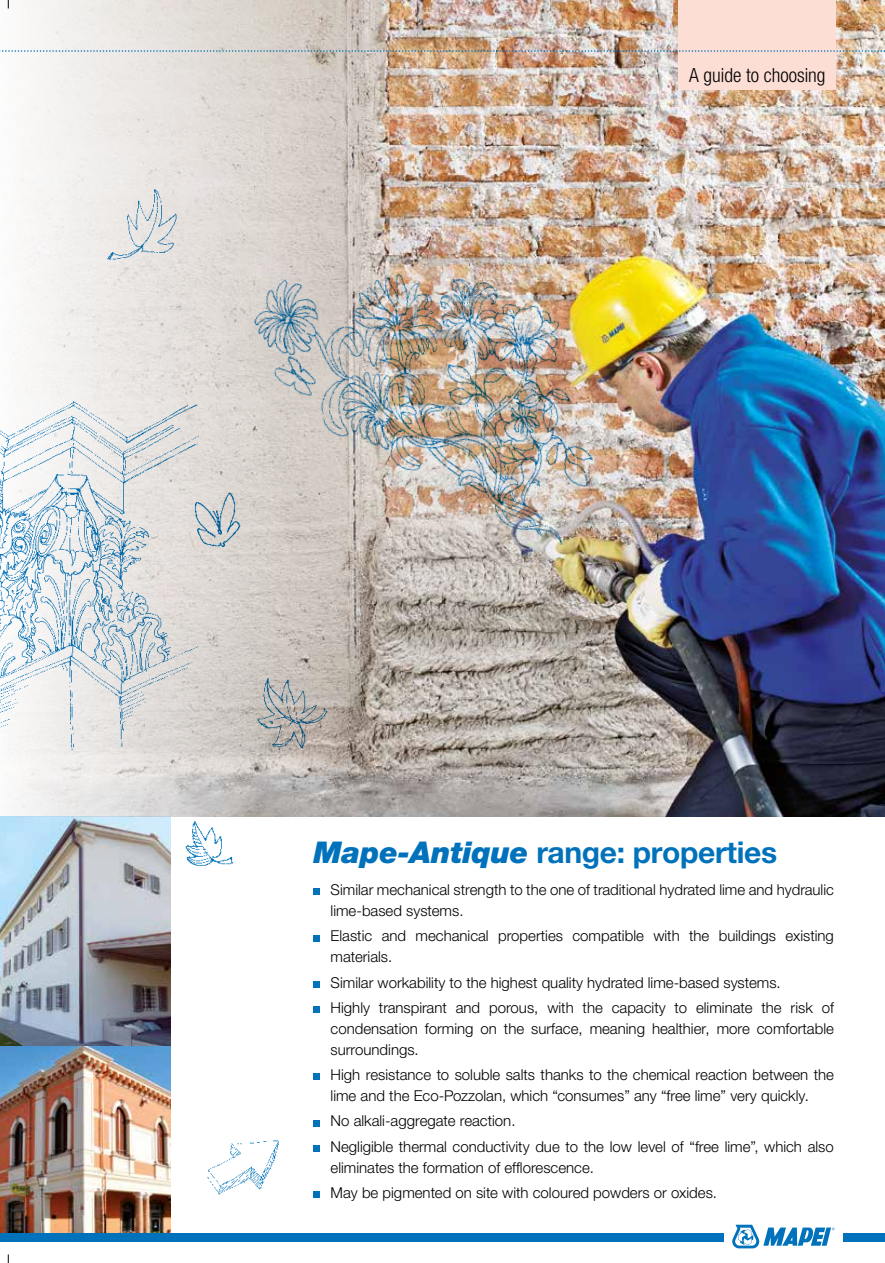
<style>
.page{position:relative;width:885px;height:1263px;background:#fff}
.page>*{position:absolute;margin:0;border:0;box-sizing:border-box;transform-origin:0 0}
.t1{font:700 30px "Helvetica Neue LTW1 G";letter-spacing:-.01em;color:#0072bb}
.t2{font:300 condensed 19.5px "Helvetica Neue LTW1 G";color:#000}
.t3{font:300 15px/21px "Helvetica Neue LTW1 G";color:#000}
.s1{font-weight:900;font-style:italic}
</style>
<div class="page">
<img style="left:0;top:1045px;width:170px;height:188px">
<img style="left:0;top:816px;width:170px;height:229px">
<img style="left:7px;top:0;width:877px;height:816px">
<img style="left:259px;top:237px;width:393px;height:384px;border-radius:50%">
<img style="left:240px;top:227px;width:372px;height:368px">
<img style="left:333px;top:675px;width:3px;height:74px">
<img style="left:0;top:370px;width:333px;height:425px">
<img style="left:186px;top:487px;width:61px;height:63px">
<img style="left:98px;top:183px;width:83px;height:89px">
<div style="left:678px;top:0;width:158px;height:89px;background:#fcded5"></div>
<div style="left:313px;top:889px;width:7px;height:6px;background:#0072bb"></div>
<div style="left:313px;top:935px;width:7px;height:6px;background:#0072bb"></div>
<div style="left:313px;top:981px;width:7px;height:6px;background:#0072bb"></div>
<div style="left:313px;top:1006px;width:7px;height:7px;background:#0072bb"></div>
<div style="left:313px;top:1074px;width:7px;height:6px;background:#0072bb"></div>
<div style="left:313px;top:1120px;width:7px;height:6px;background:#0072bb"></div>
<div style="left:313px;top:1145px;width:7px;height:6px;background:#0072bb"></div>
<div style="left:313px;top:1191px;width:7px;height:7px;background:#0072bb"></div>
<img style="left:207px;top:1140px;width:72px;height:55px">
<img style="left:170px;top:819px;width:63px;height:49px">
<img style="left:0;top:50px;width:885px;height:2px">
<svg style="left:732px;top:1225px;width:102px;height:23px"></svg>
<div style="left:0;top:1233px;width:723px;height:9px;background:#0072bb"></div>
<div style="left:843px;top:1233px;width:41px;height:9px;background:#0072bb"></div>
<h2 class="t2" style="left:689px;top:64px;width:138px">A guide to choosing</h2>
<h1 class="t1" style="left:313px;top:834px;width:465px"><span class="s1">Mape-Antique</span> range: properties</h1>
<p class="t3" style="left:330px;top:879px;width:505px">Similar mechanical strength to the one of traditional hydrated lime and hydraulic lime-based systems.</p>
<p class="t3" style="left:330px;top:925px;width:505px">Elastic and mechanical properties compatible with the buildings existing materials.</p>
<p class="t3" style="left:330px;top:969px;width:505px;line-height:25.2px">Similar workability to the highest quality hydrated lime-based systems.<br>Highly transpirant and porous, with the capacity to eliminate the risk of</p>
<p class="t3" style="left:330px;top:1018px;width:505px">condensation forming on the surface, meaning healthier, more comfortable surroundings.</p>
<p class="t3" style="left:330px;top:1064px;width:505px">High resistance to soluble salts thanks to the chemical reaction between the lime and the Eco-Pozzolan, which “consumes” any “free lime” very quickly.</p>
<p class="t3" style="left:330px;top:1108px;width:504px;line-height:25.2px">No alkali-aggregate reaction.<br>Negligible thermal conductivity due to the low level of “free lime”, which also</p>
<p class="t3" style="left:330px;top:1154px;width:388px;line-height:25.2px">eliminates the formation of efflorescence.<br>May be pigmented on site with coloured powders or oxides.</p>
</div>
